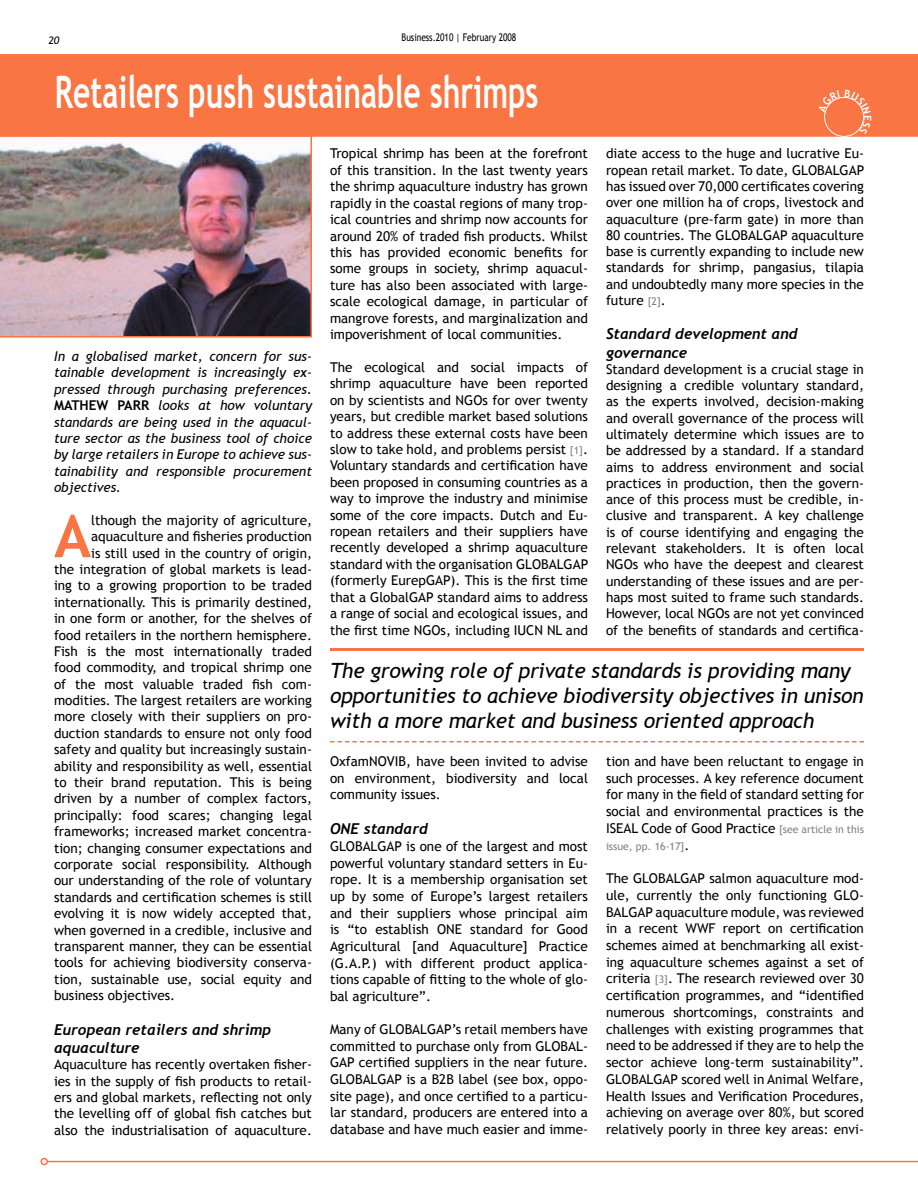
<style>
.page{position:relative;width:918px;height:1188px;background:#fff}
.page>*{position:absolute;margin:0;border:0;box-sizing:border-box;transform-origin:0 0}
.t1{font:700 58.8px "Trebuchet MS";color:#f97543}
.t2{font:700 45px "Trebuchet MS";color:#fff;scale:.67 1}
.t3{font:italic 21px/25.2px "Trebuchet MS";letter-spacing:-.01em;color:#000}
.t4{font:italic 700 15px/18.1px "Trebuchet";color:#000}
.t5{font:13.5px/16.4px "Trebuchet MS";color:#000;text-align:justify}
.t6{font:italic 13.5px/16.4px "Trebuchet MS";color:#000;text-align:justify}
.t7{font:700 13.5px "Trebuchet MS";color:#000}
.t8{font:10.5px "Trebuchet MS";color:#000;scale:.8 1}
.t9{font:10.5px "Trebuchet MS";color:#808080}
.t10{font:italic 10.5px "Trebuchet MS";color:#000}
.s1{font-size:10.5px;color:#808080}
.s2{font-size:13.5px;color:#000}
</style>
<div class="page">
<img style="left:0;top:137px;width:312px;height:201px">
<hr style="left:47px;top:1161px;width:871px;height:1px;background:#f97543">
<div style="left:41px;top:1158px;width:7px;height:7px;border:2px solid #f97543;border-radius:50%"></div>
<hr style="left:330px;top:648px;width:534px;height:3px;background:#f97543">
<svg style="left:330px;top:741px;width:534px;height:1px"></svg>
<div style="left:0;top:54px;width:918px;height:83px;background:#f97543"></div>
<div style="left:824px;top:97px;width:40px;height:40px;border:1px solid #fff;border-radius:50%"></div>
<svg style="left:818px;top:90px;width:53px;height:44px;background:#f97b4b"></svg>
<p class="t10" style="left:48px;top:34px;width:13px">20</p>
<p class="t8" style="left:402px;top:31px;width:145px">Business.2010 | February 2008</p>
<h2 class="t2" style="left:55px;top:64px;width:723px">Retailers push sustainable shrimps</h2>
<p class="t6" style="left:54px;top:348px;width:259px">In a globalised market, concern for sus&shy;tainable development is increasingly ex&shy;pressed through purchasing preferences.</p>
<p class="t7" style="left:54px;top:397px;width:27px">MATHE</p>
<p class="t7" style="left:97px;top:397px;width:46px">W PARR</p>
<p class="t6" style="left:54px;top:397px;width:260px;text-indent:104px">looks at how voluntary standards are being used in the aquacul&shy;ture sector as the business tool of choice by large retailers in Europe to achieve sus&shy;tainability and responsible procurement objectives.</p>
<h1 class="t1" style="left:54px;top:500px;width:39px">A</h1>
<p class="t5" style="left:91px;top:512px;width:222px">lthough the majority of agriculture,</p>
<p class="t5" style="left:91px;top:528px;width:222px">aquaculture and fisheries production</p>
<p class="t5" style="left:91px;top:545px;width:222px">is still used in the country of origin,</p>
<p class="t5" style="left:54px;top:561px;width:259px">the integration of global markets is lead-</p>
<p class="t5" style="left:54px;top:578px;width:259px">ing to a growing proportion to be traded</p>
<p class="t5" style="left:54px;top:594px;width:259px">internationally. This is primarily destined,</p>
<p class="t5" style="left:54px;top:610px;width:260px">in one form or another, for the shelves of</p>
<p class="t5" style="left:54px;top:627px;width:259px">food retailers in the northern hemisphere.</p>
<p class="t5" style="left:54px;top:643px;width:259px">Fish is the most internationally traded</p>
<p class="t5" style="left:54px;top:660px;width:259px">food commodity, and tropical shrimp one</p>
<p class="t5" style="left:54px;top:676px;width:259px">of the most valuable traded fish com-</p>
<p class="t5" style="left:54px;top:692px;width:259px">modities. The largest retailers are working</p>
<p class="t5" style="left:54px;top:709px;width:259px">more closely with their suppliers on pro-</p>
<p class="t5" style="left:54px;top:725px;width:260px">duction standards to ensure not only food</p>
<p class="t5" style="left:54px;top:741px;width:259px">safety and quality but increasingly sustain-</p>
<p class="t5" style="left:54px;top:758px;width:259px">ability and responsibility as well, essential</p>
<p class="t5" style="left:54px;top:774px;width:259px">to their brand reputation. This is being</p>
<p class="t5" style="left:54px;top:791px;width:260px">driven by a number of complex factors,</p>
<p class="t5" style="left:54px;top:807px;width:259px">principally: food scares; changing legal</p>
<p class="t5" style="left:54px;top:823px;width:259px">frameworks; increased market concentra-</p>
<p class="t5" style="left:54px;top:840px;width:259px">tion; changing consumer expectations and</p>
<p class="t5" style="left:54px;top:856px;width:259px">corporate social responsibility. Although</p>
<p class="t5" style="left:54px;top:873px;width:259px">our understanding of the role of voluntary</p>
<p class="t5" style="left:54px;top:889px;width:259px">standards and certification schemes is still</p>
<p class="t5" style="left:54px;top:905px;width:259px">evolving it is now widely accepted that,</p>
<p class="t5" style="left:54px;top:922px;width:259px">when governed in a credible, inclusive and</p>
<p class="t5" style="left:54px;top:938px;width:259px">transparent manner, they can be essential</p>
<p class="t5" style="left:54px;top:955px;width:259px">tools for achieving biodiversity conserva-</p>
<p class="t5" style="left:54px;top:971px;width:259px">tion, sustainable use, social equity and</p>
<p class="t5" style="left:54px;top:987px;width:123px">business objectives.</p>
<p class="t4" style="left:54px;top:1020px;width:219px">European retailers and shrimp aquaculture</p>
<p class="t5" style="left:54px;top:1056px;width:259px">Aquaculture has recently overtaken fisher&shy;ies in the supply of fish products to retail&shy;ers and global markets, reflecting not only the levelling off of global fish catches but also the industrialisation of aquaculture.</p>
<p class="t5" style="left:330px;top:146px;width:260px">Tropical shrimp has been at the forefront of this transition. In the last twenty years the shrimp aquaculture industry has grown rapidly in the coastal regions of many trop&shy;ical countries and shrimp now accounts for around 20% of traded fish products. Whilst this has provided economic benefits for some groups in society, shrimp aquacul&shy;ture has also been associated with large&shy;scale ecological damage, in particular of mangrove forests, and marginalization and impoverishment of local communities.</p>
<p class="t5" style="left:330px;top:359px;width:260px">The ecological and social impacts of shrimp aquaculture have been reported on by scientists and NGOs for over twenty years, but credible market based solutions to address these external costs have been slow to take hold, and problems persist <span class="s1">[1]</span>.<br>Voluntary standards and certification have been proposed in consuming countries as a way to improve the industry and minimise some of the core impacts. Dutch and Eu&shy;ropean retailers and their suppliers have recently developed a shrimp aquaculture standard with the organisation GLOBALGAP (formerly EurepGAP). This is the first time that a GlobalGAP standard aims to address a range of social and ecological issues, and the first time NGOs, including IUCN NL and</p>
<h3 class="t3" style="left:330px;top:658px;width:535px">The growing role of private standards is providing many opportunities to achieve biodiversity objectives in unison with a more market and business oriented approach</h3>
<p class="t5" style="left:330px;top:753px;width:259px">OxfamNOVIB, have been invited to advise on environment, biodiversity and local community issues.</p>
<p class="t4" style="left:330px;top:820px;width:100px">ONE standard</p>
<p class="t5" style="left:330px;top:838px;width:259px">GLOBALGAP is one of the largest and most powerful voluntary standard setters in Eu&shy;rope. It is a membership organisation set up by some of Europe’s largest retailers and their suppliers whose principal aim is “to establish ONE standard for Good Agricultural [and Aquaculture] Practice (G.A.P.) with different product applica&shy;tions capable of fitting to the whole of glo&shy;bal agriculture”.</p>
<p class="t5" style="left:330px;top:1021px;width:259px">Many of GLOBALGAP’s retail members have committed to purchase only from GLOBAL-GAP certified suppliers in the near future.<br>GLOBALGAP is a B2B label (see box, oppo&shy;site page), and once certified to a particu&shy;lar standard, producers are entered into a database and have much easier and imme-</p>
<p class="t5" style="left:606px;top:146px;width:260px">diate access to the huge and lucrative Eu&shy;ropean retail market. To date, GLOBALGAP has issued over 70,000 certificates covering over one million ha of crops, livestock and aquaculture (pre-farm gate) in more than 80 countries. The GLOBALGAP aquaculture base is currently expanding to include new standards for shrimp, pangasius, tilapia and undoubtedly many more species in the future <span class="s1">[2]</span>.</p>
<p class="t4" style="left:606px;top:325px;width:193px">Standard development and governance</p>
<p class="t5" style="left:606px;top:361px;width:259px">Standard development is a crucial stage in designing a credible voluntary standard, as the experts involved, decision-making and overall governance of the process will ultimately determine which issues are to be addressed by a standard. If a standard aims to address environment and social practices in production, then the govern&shy;ance of this process must be credible, in&shy;clusive and transparent. A key challenge is of course identifying and engaging the relevant stakeholders. It is often local NGOs who have the deepest and clearest understanding of these issues and are per&shy;haps most suited to frame such standards.<br>However, local NGOs are not yet convinced of the benefits of standards and certifica-</p>
<p class="t5" style="left:606px;top:753px;width:259px;line-height:16.8px">tion and have been reluctant to engage in such processes. A key reference document for many in the field of standard setting for social and environmental practices is the ISEAL Code of Good Practice <span class="s1">[see article in this</span></p>
<p class="t9" style="left:606px;top:840px;width:85px">issue, pp. 16-17]<span class="s2">.</span></p>
<p class="t5" style="left:606px;top:870px;width:259px;line-height:16.8px">The GLOBALGAP salmon aquaculture mod&shy;ule, currently the only functioning GLO-BALGAP aquaculture module, was reviewed in a recent WWF report on certification schemes aimed at benchmarking all exist&shy;ing aquaculture schemes against a set of criteria <span class="s1">[3]</span>. The research reviewed over 30 certification programmes, and “identified numerous shortcomings, constraints and challenges with existing programmes that need to be addressed if they are to help the sector achieve long-term sustainability”.<br>GLOBALGAP scored well in Animal Welfare, Health Issues and Verification Procedures, achieving on average over 80%, but scored relatively poorly in three key areas: envi-</p>
</div>
